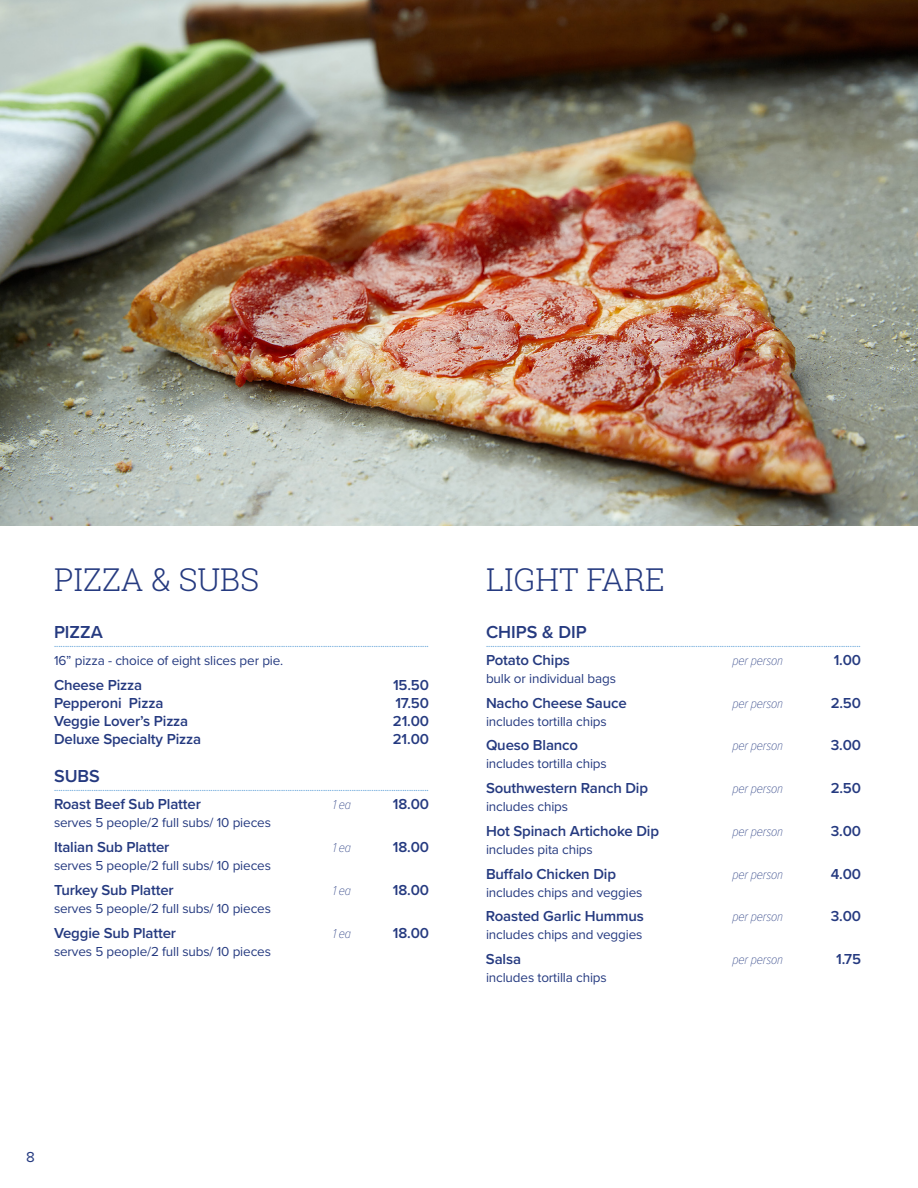
<style>
.page{position:relative;width:918px;height:1188px;background:#fff}
.page>*{position:absolute;margin:0;border:0;box-sizing:border-box;transform-origin:0 0}
.PAGE_HEADERS{font:300 31.5px "Roboto Slab";color:#253a80}
.Subhead_B{font:600 18px "Proxima Nova";color:#253a80}
.t1{font:600 15px "Proxima Nova";letter-spacing:-.01em;color:#253a80}
.t2{font:15px "Proxima Nova";color:#253a80}
.t3{font:13.5px "Proxima Nova";letter-spacing:-.01em;color:#253a80}
.t4{font:italic 100 13.5px "Proxima Nova Cond";letter-spacing:-.01em;color:#253a80}
.Column_Dividers{font:600 9px "Proxima Nova";color:#6da9db}
</style>
<div class="page">
<img style="left:0;top:0;width:918px;height:526px">
<p class="PAGE_HEADERS" style="left:54px;top:558px;width:207px">PIZZA &amp; SUBS</p>
<p class="PAGE_HEADERS" style="left:486px;top:558px;width:181px">LIGHT FARE</p>
<h2 class="Subhead_B" style="left:486px;top:618px;width:102px">CHIPS &amp; DIP</h2>
<p class="Column_Dividers" style="left:486px;top:637px;width:376px">..........................................................................................................................................................................</p>
<p class="t1" style="left:486px;top:649px;width:86px">Potato Chips</p>
<p class="t4" style="left:732px;top:650px;width:52px">per person</p>
<p class="t1" style="left:834px;top:649px;width:29px">1.00</p>
<p class="t3" style="left:486px;top:668px;width:132px">bulk or individual bags</p>
<p class="t1" style="left:486px;top:691px;width:142px">Nacho Cheese Sauce</p>
<p class="t4" style="left:732px;top:693px;width:52px">per person</p>
<p class="t1" style="left:831px;top:691px;width:32px">2.50</p>
<p class="t3" style="left:486px;top:711px;width:122px">includes tortilla chips</p>
<p class="t1" style="left:486px;top:734px;width:94px">Queso Blanco</p>
<p class="t4" style="left:732px;top:736px;width:52px">per person</p>
<p class="t1" style="left:831px;top:734px;width:32px">3.00</p>
<p class="t3" style="left:486px;top:754px;width:122px">includes tortilla chips</p>
<p class="t1" style="left:486px;top:777px;width:164px">Southwestern Ranch Dip</p>
<p class="t4" style="left:732px;top:779px;width:52px">per person</p>
<p class="t1" style="left:831px;top:777px;width:32px">2.50</p>
<p class="t3" style="left:486px;top:796px;width:84px">includes chips</p>
<p class="t1" style="left:486px;top:820px;width:175px">Hot Spinach Artichoke Dip</p>
<p class="t4" style="left:732px;top:821px;width:52px">per person</p>
<p class="t1" style="left:831px;top:820px;width:32px">3.00</p>
<p class="t3" style="left:486px;top:839px;width:108px">includes pita chips</p>
<p class="t1" style="left:486px;top:862px;width:132px">Buffalo Chicken Dip</p>
<p class="t4" style="left:732px;top:864px;width:52px">per person</p>
<p class="t1" style="left:831px;top:862px;width:32px">4.00</p>
<p class="t3" style="left:486px;top:882px;width:158px">includes chips and veggies</p>
<p class="t1" style="left:486px;top:905px;width:159px">Roasted Garlic Hummus</p>
<p class="t4" style="left:732px;top:907px;width:52px">per person</p>
<p class="t1" style="left:831px;top:905px;width:32px">3.00</p>
<p class="t3" style="left:486px;top:925px;width:158px">includes chips and veggies</p>
<p class="t1" style="left:486px;top:948px;width:37px">Salsa</p>
<p class="t4" style="left:732px;top:950px;width:52px">per person</p>
<p class="t1" style="left:836px;top:948px;width:26px">1.75</p>
<p class="t3" style="left:486px;top:967px;width:122px">includes tortilla chips</p>
<h2 class="Subhead_B" style="left:54px;top:619px;width:50px">PIZZA</h2>
<p class="Column_Dividers" style="left:54px;top:638px;width:376px">..........................................................................................................................................................................</p>
<p class="t3" style="left:54px;top:651px;width:231px">16” pizza - choice of eight slices per pie.</p>
<p class="t1" style="left:54px;top:674px;width:90px">Cheese Pizza</p>
<p class="t1" style="left:393px;top:674px;width:37px">15.50</p>
<p class="t1" style="left:54px;top:692px;width:111px">Pepperoni Pizza</p>
<p class="t1" style="left:395px;top:692px;width:35px">17.50</p>
<p class="t1" style="left:54px;top:710px;width:136px">Veggie Lover’s Pizza</p>
<p class="t1" style="left:393px;top:710px;width:38px">21.00</p>
<p class="t1" style="left:54px;top:728px;width:149px">Deluxe Specialty Pizza</p>
<p class="t1" style="left:393px;top:728px;width:38px">21.00</p>
<h2 class="Subhead_B" style="left:54px;top:763px;width:47px">SUBS</h2>
<p class="Column_Dividers" style="left:54px;top:782px;width:376px">..........................................................................................................................................................................</p>
<p class="t1" style="left:54px;top:793px;width:148px">Roast Beef Sub Platter</p>
<p class="t4" style="left:333px;top:795px;width:20px">1 ea</p>
<p class="t1" style="left:393px;top:793px;width:38px">18.00</p>
<p class="t3" style="left:54px;top:813px;width:218px">serves 5 people/2 full subs/ 10 pieces</p>
<p class="t1" style="left:54px;top:836px;width:117px">Italian Sub Platter</p>
<p class="t4" style="left:333px;top:838px;width:20px">1 ea</p>
<p class="t1" style="left:393px;top:836px;width:38px">18.00</p>
<p class="t3" style="left:54px;top:856px;width:218px">serves 5 people/2 full subs/ 10 pieces</p>
<p class="t1" style="left:54px;top:879px;width:121px">Turkey Sub Platter</p>
<p class="t4" style="left:333px;top:881px;width:20px">1 ea</p>
<p class="t1" style="left:393px;top:879px;width:38px">18.00</p>
<p class="t3" style="left:54px;top:898px;width:218px">serves 5 people/2 full subs/ 10 pieces</p>
<p class="t1" style="left:54px;top:922px;width:124px">Veggie Sub Platter</p>
<p class="t4" style="left:333px;top:923px;width:20px">1 ea</p>
<p class="t1" style="left:393px;top:922px;width:38px">18.00</p>
<p class="t3" style="left:54px;top:941px;width:218px">serves 5 people/2 full subs/ 10 pieces</p>
<h3 class="t2" style="left:26px;top:1146px;width:10px">8</h3>
</div>
